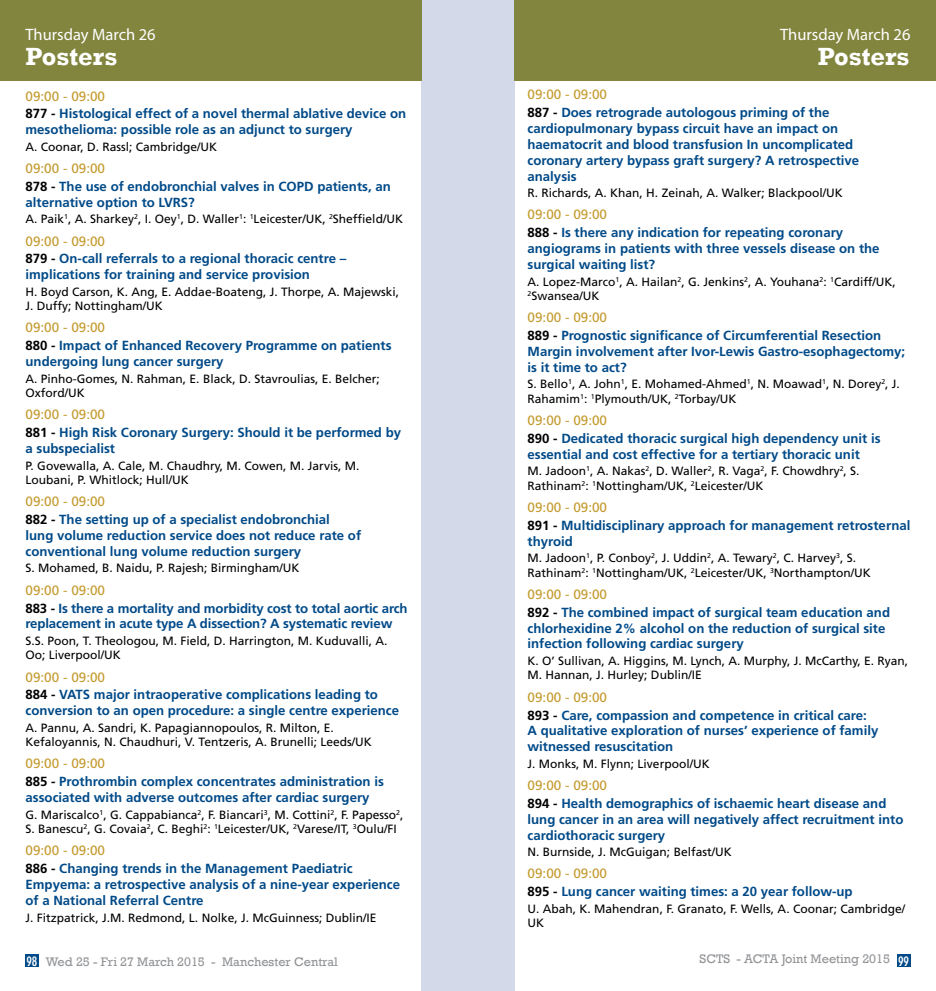
<style>
.page{position:relative;width:936px;height:991px;background:#fff}
.page>*{position:absolute;margin:0;border:0;box-sizing:border-box;transform-origin:0 0}
.t1{font:700 25.5px "Rockwell";color:#fff}
.t2{font:16.5px "Myriad Pro";color:#fff}
.t3{font:13.5px "Frutiger LT";color:#c49b30}
.t4{font:700 13.2px/15.9px "Frutiger LT";color:#004a88}
.t5{font:12.75px "Rockwell";color:#939598}
.t6{font:12px/14.4px "Frutiger LT";color:#000}
.s1{color:#000}
.s2{font-family:"DIN Neuzeit Grotesk LT";font-weight:700;font-stretch:condensed;font-size:13.5px;color:#fff}
</style>
<div class="page">
<div style="left:896px;top:954px;width:14px;height:13px;background:#004a88"></div>
<div style="left:25px;top:954px;width:14px;height:13px;background:#004a88"></div>
<div style="left:468px;top:0;width:46px;height:991px;background:#d3d9e9"></div>
<div style="left:421px;top:0;width:47px;height:991px;background:#d3d9e9"></div>
<div style="left:0;top:0;width:421px;height:80px;background:#81853e"></div>
<div style="left:514px;top:0;width:421px;height:80px;background:#81853e"></div>
<p class="t2" style="left:26px;top:24px;width:132px">Thursday March 26</p>
<h1 class="t1" style="left:26px;top:41px;width:93px">Posters</h1>
<p class="t3" style="left:26px;top:88px;width:81px">09:00 - 09:00</p>
<p class="t4" style="left:26px;top:106px;width:382px"><span class="s1">877 -</span> Histological effect of a novel thermal ablative device on mesothelioma: possible role as an adjunct to surgery</p>
<p class="t6" style="left:26px;top:140px;width:193px">A. Coonar, D. Rassl; Cambridge/UK</p>
<p class="t3" style="left:26px;top:160px;width:81px">09:00 - 09:00</p>
<p class="t4" style="left:26px;top:178px;width:367px"><span class="s1">878 -</span> The use of endobronchial valves in COPD patients, an alternative option to LVRS?</p>
<p class="t6" style="left:26px;top:212px;width:379px">A. Paik<sup>1</sup>, A. Sharkey<sup>2</sup>, I. Oey<sup>1</sup>, D. Waller<sup>1</sup>: <sup>1</sup>Leicester/UK, <sup>2</sup>Sheffield/UK</p>
<p class="t3" style="left:26px;top:233px;width:81px">09:00 - 09:00</p>
<p class="t4" style="left:26px;top:251px;width:322px"><span class="s1">879 -</span> On-call referrals to a regional thoracic centre – implications for training and service provision</p>
<p class="t6" style="left:26px;top:284px;width:375px">H. Boyd Carson, K. Ang, E. Addae-Boateng, J. Thorpe, A. Majewski,<br>J. Duffy; Nottingham/UK</p>
<p class="t3" style="left:26px;top:320px;width:81px">09:00 - 09:00</p>
<p class="t4" style="left:26px;top:338px;width:367px"><span class="s1">880 -</span> Impact of Enhanced Recovery Programme on patients undergoing lung cancer surgery</p>
<p class="t6" style="left:26px;top:371px;width:356px">A. Pinho-Gomes, N. Rahman, E. Black, D. Stavroulias, E. Belcher;<br>Oxford/UK</p>
<p class="t3" style="left:26px;top:407px;width:81px">09:00 - 09:00</p>
<p class="t4" style="left:26px;top:425px;width:377px"><span class="s1">881 -</span> High Risk Coronary Surgery: Should it be performed by a subspecialist</p>
<p class="t6" style="left:26px;top:458px;width:335px">P. Govewalla, A. Cale, M. Chaudhry, M. Cowen, M. Jarvis, M.<br>Loubani, P. Whitlock; Hull/UK</p>
<p class="t3" style="left:26px;top:493px;width:81px">09:00 - 09:00</p>
<p class="t4" style="left:26px;top:512px;width:337px"><span class="s1">882 -</span> The setting up of a specialist endobronchial<br>lung volume reduction service does not reduce rate of conventional lung volume reduction surgery</p>
<p class="t6" style="left:26px;top:561px;width:275px">S. Mohamed, B. Naidu, P. Rajesh; Birmingham/UK</p>
<p class="t3" style="left:26px;top:582px;width:81px">09:00 - 09:00</p>
<p class="t4" style="left:26px;top:600px;width:383px"><span class="s1">883 -</span> Is there a mortality and morbidity cost to total aortic arch replacement in acute type A dissection? A systematic review</p>
<p class="t6" style="left:26px;top:633px;width:363px">S.S. Poon, T. Theologou, M. Field, D. Harrington, M. Kuduvalli, A.<br>Oo; Liverpool/UK</p>
<p class="t3" style="left:26px;top:669px;width:81px">09:00 - 09:00</p>
<p class="t4" style="left:26px;top:687px;width:375px"><span class="s1">884 -</span> VATS major intraoperative complications leading to conversion to an open procedure: a single centre experience</p>
<p class="t6" style="left:26px;top:720px;width:348px">A. Pannu, A. Sandri, K. Papagiannopoulos, R. Milton, E.<br>Kefaloyannis, N. Chaudhuri, V. Tentzeris, A. Brunelli; Leeds/UK</p>
<p class="t3" style="left:26px;top:756px;width:81px">09:00 - 09:00</p>
<p class="t4" style="left:26px;top:774px;width:360px"><span class="s1">885 -</span> Prothrombin complex concentrates administration is associated with adverse outcomes after cardiac surgery</p>
<p class="t6" style="left:26px;top:807px;width:379px">G. Mariscalco<sup>1</sup>, G. Cappabianca<sup>2</sup>, F. Biancari<sup>3</sup>, M. Cottini<sup>2</sup>, F. Papesso<sup>2</sup>,<br>S. Banescu<sup>2</sup>, G. Covaia<sup>2</sup>, C. Beghi<sup>2</sup>: <sup>1</sup>Leicester/UK, <sup>2</sup>Varese/IT, <sup>3</sup>Oulu/FI</p>
<p class="t3" style="left:26px;top:842px;width:81px">09:00 - 09:00</p>
<p class="t4" style="left:26px;top:861px;width:376px"><span class="s1">886 -</span> Changing trends in the Management Paediatric<br>Empyema: a retrospective analysis of a nine-year experience of a National Referral Centre</p>
<p class="t6" style="left:26px;top:910px;width:352px">J. Fitzpatrick, J.M. Redmond, L. Nolke, J. McGuinness; Dublin/IE</p>
<p class="t2" style="left:780px;top:24px;width:132px">Thursday March 26</p>
<h1 class="t1" style="left:817px;top:41px;width:93px">Posters</h1>
<p class="t3" style="left:527px;top:87px;width:81px">09:00 - 09:00</p>
<p class="t4" style="left:527px;top:105px;width:333px"><span class="s1">887 -</span> Does retrograde autologous priming of the cardiopulmonary bypass circuit have an impact on haematocrit and blood transfusion In uncomplicated coronary artery bypass graft surgery? A retrospective analysis</p>
<p class="t6" style="left:527px;top:186px;width:317px">R. Richards, A. Khan, H. Zeinah, A. Walker; Blackpool/UK</p>
<p class="t3" style="left:527px;top:207px;width:81px">09:00 - 09:00</p>
<p class="t4" style="left:527px;top:225px;width:353px"><span class="s1">888 -</span> Is there any indication for repeating coronary angiograms in patients with three vessels disease on the surgical waiting list?</p>
<p class="t6" style="left:527px;top:274px;width:370px">A. Lopez-Marco<sup>1</sup>, A. Hailan<sup>2</sup>, G. Jenkins<sup>2</sup>, A. Youhana<sup>2</sup>: <sup>1</sup>Cardiff/UK,<br><sup>2</sup>Swansea/UK</p>
<p class="t3" style="left:527px;top:310px;width:81px">09:00 - 09:00</p>
<p class="t4" style="left:527px;top:328px;width:379px"><span class="s1">889 -</span> Prognostic significance of Circumferential Resection<br>Margin involvement after Ivor-Lewis Gastro-esophagectomy; is it time to act?</p>
<p class="t6" style="left:527px;top:377px;width:374px">S. Bello<sup>1</sup>, A. John<sup>1</sup>, E. Mohamed-Ahmed<sup>1</sup>, N. Moawad<sup>1</sup>, N. Dorey<sup>2</sup>, J.<br>Rahamim<sup>1</sup>: <sup>1</sup>Plymouth/UK, <sup>2</sup>Torbay/UK</p>
<p class="t3" style="left:527px;top:412px;width:81px">09:00 - 09:00</p>
<p class="t4" style="left:527px;top:430px;width:354px"><span class="s1">890 -</span> Dedicated thoracic surgical high dependency unit is essential and cost effective for a tertiary thoracic unit</p>
<p class="t6" style="left:527px;top:464px;width:333px">M. Jadoon<sup>1</sup>, A. Nakas<sup>2</sup>, D. Waller<sup>2</sup>, R. Vaga<sup>2</sup>, F. Chowdhry<sup>2</sup>, S.<br>Rathinam<sup>2</sup>: <sup>1</sup>Nottingham/UK, <sup>2</sup>Leicester/UK</p>
<p class="t3" style="left:527px;top:499px;width:81px">09:00 - 09:00</p>
<p class="t4" style="left:527px;top:517px;width:384px"><span class="s1">891 -</span> Multidisciplinary approach for management retrosternal thyroid</p>
<p class="t6" style="left:527px;top:551px;width:344px">M. Jadoon<sup>1</sup>, P. Conboy<sup>2</sup>, J. Uddin<sup>2</sup>, A. Tewary<sup>2</sup>, C. Harvey<sup>3</sup>, S.<br>Rathinam<sup>2</sup>: <sup>1</sup>Nottingham/UK, <sup>2</sup>Leicester/UK, <sup>3</sup>Northampton/UK</p>
<p class="t3" style="left:527px;top:586px;width:81px">09:00 - 09:00</p>
<p class="t4" style="left:527px;top:604px;width:364px"><span class="s1">892 -</span> The combined impact of surgical team education and chlorhexidine 2% alcohol on the reduction of surgical site infection following cardiac surgery</p>
<p class="t6" style="left:527px;top:654px;width:382px">K. O’ Sullivan, A. Higgins, M. Lynch, A. Murphy, J. McCarthy, E. Ryan,<br>M. Hannan, J. Hurley; Dublin/IE</p>
<p class="t3" style="left:527px;top:689px;width:81px">09:00 - 09:00</p>
<p class="t4" style="left:527px;top:707px;width:352px"><span class="s1">893 -</span> Care, compassion and competence in critical care:<br>A qualitative exploration of nurses’ experience of family witnessed resuscitation</p>
<p class="t6" style="left:527px;top:756px;width:184px">J. Monks, M. Flynn; Liverpool/UK</p>
<p class="t3" style="left:527px;top:777px;width:81px">09:00 - 09:00</p>
<p class="t4" style="left:527px;top:795px;width:377px"><span class="s1">894 -</span> Health demographics of ischaemic heart disease and lung cancer in an area will negatively affect recruitment into cardiothoracic surgery</p>
<p class="t6" style="left:527px;top:845px;width:206px">N. Burnside, J. McGuigan; Belfast/UK</p>
<p class="t3" style="left:527px;top:865px;width:81px">09:00 - 09:00</p>
<p class="t4" style="left:527px;top:884px;width:326px"><span class="s1">895 -</span> Lung cancer waiting times: a 20 year follow-up</p>
<p class="t6" style="left:527px;top:901px;width:379px">U. Abah, K. Mahendran, F. Granato, F. Wells, A. Coonar; Cambridge/<br>UK</p>
<p class="t5" style="left:26px;top:954px;width:313px"><span class="s2">98</span> Wed 25 - Fri 27 March 2015 - Manchester Central</p>
<p class="t5" style="left:699px;top:951px;width:211px">SCTS - ACTA Joint Meeting 2015 <span class="s2">99</span></p>
</div>
